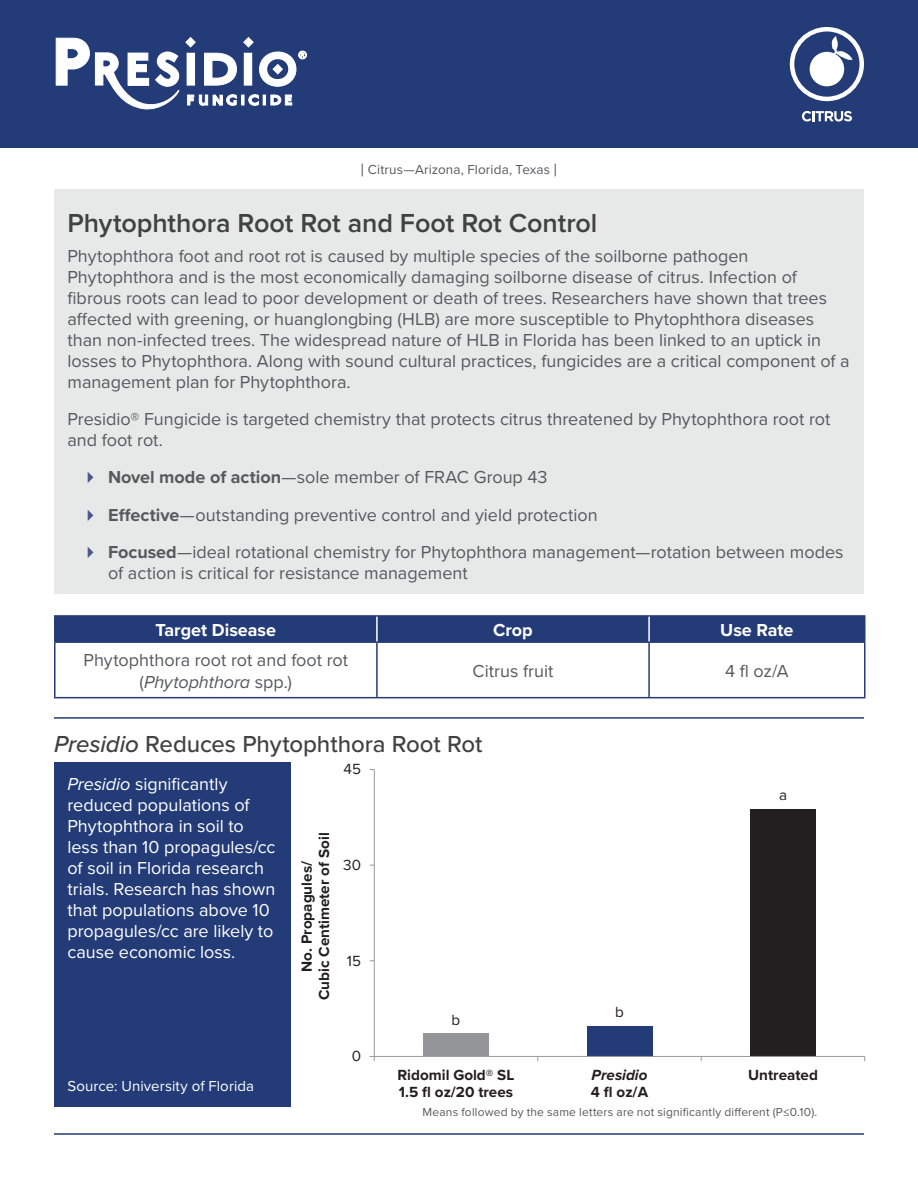
<style>
.page{position:relative;width:918px;height:1188px;background:#fff}
.page>*{position:absolute;margin:0;border:0;box-sizing:border-box;transform-origin:0 0}
.Heading_1{font:600 27px "Proxima Nova";letter-spacing:-.005em;color:#414142}
.Heading_2_rule{font:500 24px "Proxima Nova";letter-spacing:-.005em;color:#414142}
.body{font:18px/21px "Proxima Nova";color:#58595b}
.table_cell{font:18px/21px "Proxima Nova";color:#fff}
.table_cell-2{font:18px/21.6px "Proxima Nova";color:#58595b;text-align:center}
.table_header{font:700 18px "Proxima Nova";letter-spacing:-.005em;color:#fff}
.t1{font:700 15.3px/17.2px "Proxima Nova";color:#231f20}
.t2{font:italic 700 15.3px/17.2px "Proxima Nova";color:#231f20}
.t3{font:15.3px "Proxima Nova";color:#231f20}
.table_cell-3{font:15px "Proxima Nova";letter-spacing:.005em;color:#fff}
.crop{font:13.5px "Proxima Nova";letter-spacing:.01em;color:#58595b}
.body-2{font:12px "Proxima Nova";letter-spacing:.015em;color:#58595b}
.s1{font-size:18px}
.s2{font-weight:700}
.s3{font-style:italic}
.s4{font-style:normal}
</style>
<div class="page">
<div style="left:0;top:0;width:918px;height:148px;background:#233b77"></div>
<hr style="left:54px;top:1133px;width:810px;height:2px;background:#233b77">
<svg style="left:55px;top:37px;width:252px;height:73px"></svg>
<div style="left:423px;top:1033px;width:66px;height:23px;background:#939598"></div>
<div style="left:587px;top:1026px;width:65px;height:30px;background:#233b77"></div>
<div style="left:750px;top:809px;width:66px;height:247px;background:#231f20"></div>
<hr style="left:374px;top:769px;width:1px;height:287px;background:#989a9d">
<hr style="left:374px;top:1056px;width:491px;height:1px;background:#989a9d">
<svg style="left:370px;top:1056px;width:5px;height:5px"></svg>
<div style="left:54px;top:189px;width:810px;height:405px;background:#e7e8e8"></div>
<hr style="left:54px;top:717px;width:810px;height:2px;background:#233b77">
<div style="left:56px;top:617px;width:808px;height:24px;background:#233b77"></div>
<hr style="left:54px;top:643px;width:2px;height:54px;background:#233b77">
<hr style="left:376px;top:643px;width:2px;height:54px;background:#233b77">
<hr style="left:648px;top:643px;width:2px;height:54px;background:#233b77">
<hr style="left:864px;top:643px;width:2px;height:54px;background:#233b77">
<hr style="left:54px;top:697px;width:323px;height:1px;background:#233b77">
<hr style="left:377px;top:697px;width:272px;height:1px;background:#233b77">
<hr style="left:649px;top:697px;width:217px;height:1px;background:#233b77">
<hr style="left:54px;top:615px;width:323px;height:2px;background:#233b77">
<hr style="left:54px;top:617px;width:2px;height:24px;background:#233b77">
<hr style="left:377px;top:615px;width:272px;height:2px;background:#233b77">
<hr style="left:649px;top:615px;width:217px;height:2px;background:#233b77">
<hr style="left:864px;top:617px;width:2px;height:24px;background:#233b77">
<hr style="left:54px;top:641px;width:323px;height:2px;background:#233b77">
<hr style="left:377px;top:641px;width:272px;height:2px;background:#233b77">
<hr style="left:649px;top:641px;width:217px;height:2px;background:#233b77">
<hr style="left:376px;top:617px;width:2px;height:24px;background:#fff">
<hr style="left:648px;top:617px;width:2px;height:24px;background:#fff">
<div style="left:54px;top:762px;width:237px;height:345px;background:#233b77"></div>
<svg style="left:802px;top:111px;width:50px;height:11px"></svg>
<svg style="left:790px;top:27px;width:74px;height:74px"></svg>
<p class="crop" style="left:361px;top:162px;width:198px"><span class="s1">|</span> Citrus—Arizona, Florida, Texas <span class="s1">|</span></p>
<p class="Heading_1" style="left:68px;top:207px;width:531px">Phytophthora Root Rot and Foot Rot Control</p>
<p class="body" style="left:68px;top:246px;width:784px">Phytophthora foot and root rot is caused by multiple species of the soilborne pathogen Phytophthora and is the most economically damaging soilborne disease of citrus. Infection of fibrous roots can lead to poor development or death of trees. Researchers have shown that trees affected with greening, or huanglongbing (HLB) are more susceptible to Phytophthora diseases than non-infected trees. The widespread nature of HLB in Florida has been linked to an uptick in losses to Phytophthora. Along with sound cultural practices, fungicides are a critical component of a management plan for Phytophthora.</p>
<p class="body" style="left:68px;top:409px;width:764px">Presidio® Fungicide is targeted chemistry that protects citrus threatened by Phytophthora root rot and foot rot.</p>
<p class="body" style="left:108px;top:467px;width:441px"><span class="s2">Novel mode of action</span>—sole member of FRAC Group 43</p>
<p class="body" style="left:108px;top:504px;width:491px"><span class="s2">Effective</span>—outstanding preventive control and yield protection</p>
<p class="body" style="left:108px;top:542px;width:737px"><span class="s2">Focused</span>—ideal rotational chemistry for Phytophthora management—rotation between modes of action is critical for resistance management</p>
<p class="table_header" style="left:156px;top:619px;width:122px">Target Disease</p>
<p class="table_header" style="left:493px;top:619px;width:41px">Crop</p>
<p class="table_header" style="left:720px;top:619px;width:75px">Use Rate</p>
<p class="table_cell-2" style="left:84px;top:650px;width:266px">Phytophthora root rot and foot rot (<span class="s3">Phytophthora</span> spp.)</p>
<p class="table_cell-2" style="left:473px;top:661px;width:82px">Citrus fruit</p>
<p class="table_cell-2" style="left:725px;top:661px;width:65px">4 fl oz/A</p>
<p class="Heading_2_rule" style="left:54px;top:730px;width:430px"><span class="s3">Presidio</span> Reduces Phytophthora Root Rot</p>
<p class="table_cell" style="left:68px;top:774px;width:209px"><span class="s3">Presidio</span> significantly reduced populations of<br>Phytophthora in soil to less than 10 propagules/cc of soil in Florida research trials. Research has shown that populations above 10 propagules/cc are likely to cause economic loss.</p>
<p class="table_cell-3" style="left:68px;top:1077px;width:188px">Source: University of Florida</p>
<p class="t3" style="left:344px;top:760px;width:19px">45</p>
<p class="t1" style="left:299px;top:1000px;width:169px;text-align:center;rotate:-90deg">No. Propagules/<br>Cubic Centimeter of Soil</p>
<p class="t3" style="left:343px;top:856px;width:19px">30</p>
<p class="t3" style="left:347px;top:952px;width:16px">15</p>
<p class="t3" style="left:352px;top:1047px;width:11px">0</p>
<p class="t3" style="left:452px;top:1010px;width:10px">b</p>
<p class="t3" style="left:615px;top:1003px;width:10px">b</p>
<p class="t3" style="left:779px;top:786px;width:10px">a</p>
<p class="t1" style="left:398px;top:1067px;width:118px">Ridomil Gold® SL<br>1.5 fl oz/20 trees</p>
<p class="t2" style="left:591px;top:1067px;width:59px">Presidio<br><span class="s4">4 fl oz/A</span></p>
<p class="t1" style="left:748px;top:1067px;width:71px">Untreated</p>
<p class="body-2" style="left:423px;top:1105px;width:396px">Means followed by the same letters are not significantly different (P≤0.10).</p>
</div>
